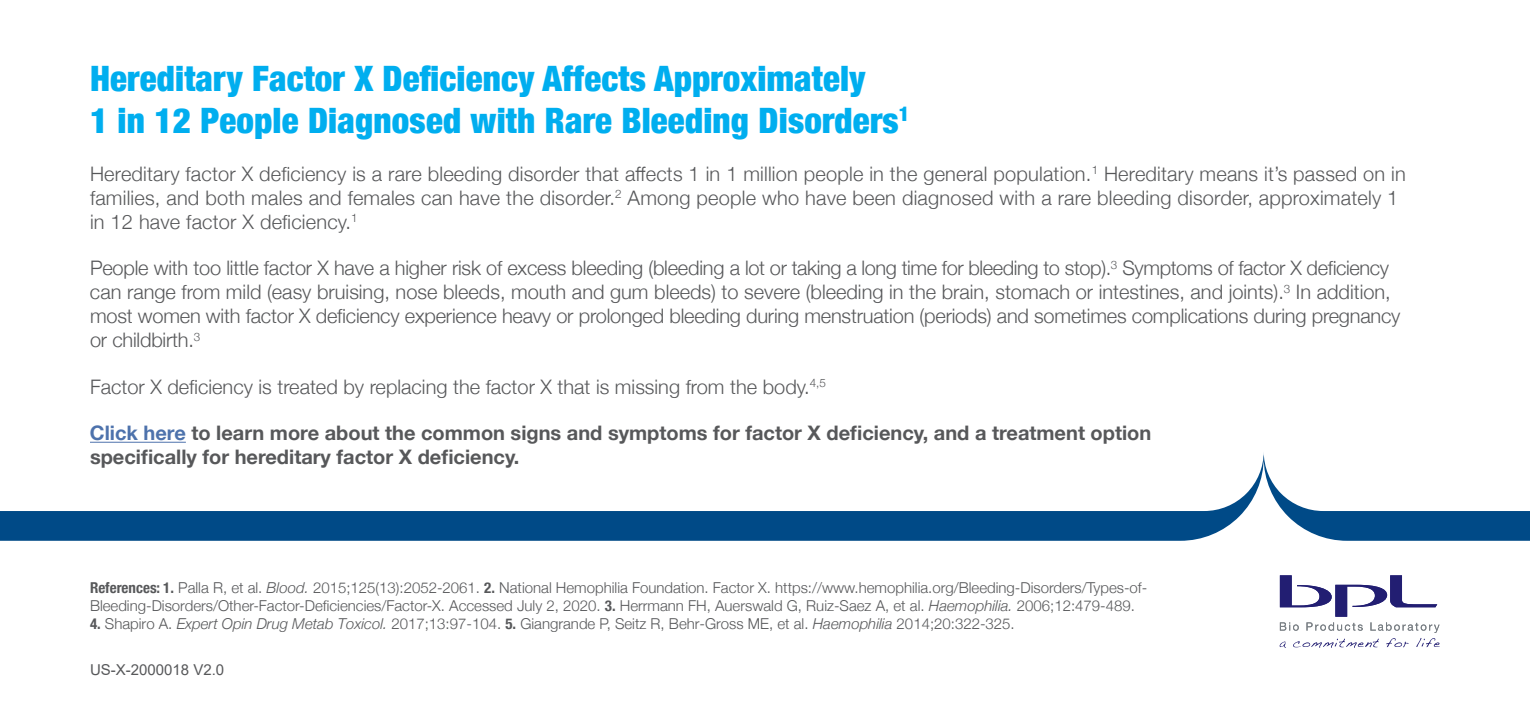
<style>
.page{position:relative;width:1530px;height:720px;background:#fff}
.page>*{position:absolute;margin:0;border:0;box-sizing:border-box;transform-origin:0 0}
.t1{font:900 condensed 35px/42px "Helvetica Neue";letter-spacing:.005em;color:#00aeef}
.t2{font:300 20px/24px "Helvetica Neue";color:#57585a}
.t3{font:700 20px/24px "Helvetica Neue";color:#57585a}
.t4{font:300 15px/18px "Helvetica Neue";color:#57585a}
.t5{font:15px "Arial";color:#57585a}
.s1{color:#4d72ac}
.s2{font-weight:700;font-stretch:condensed}
.s3{font-style:italic}
</style>
<div class="page">
<hr style="left:90px;top:442px;width:96px;height:1px;background:#4d72ac">
<svg style="left:1280px;top:575px;width:160px;height:73px"></svg>
<svg style="left:0;top:453px;width:1530px;height:88px"></svg>
<p class="t1" style="left:90px;top:56px;width:821px">Hereditary Factor X Deficiency Affects Approximately<br>1 in 12 People Diagnosed with Rare Bleeding Disorders<sup>1</sup></p>
<p class="t2" style="left:90px;top:160px;width:1317px">Hereditary factor X deficiency is a rare bleeding disorder that affects 1 in 1 million people in the general population.<sup>1</sup> Hereditary means it’s passed on in families, and both males and females can have the disorder.<sup>2</sup> Among people who have been diagnosed with a rare bleeding disorder, approximately 1 in 12 have factor X deficiency.<sup>1</sup></p>
<p class="t2" style="left:90px;top:255px;width:1312px">People with too little factor X have a higher risk of excess bleeding (bleeding a lot or taking a long time for bleeding to stop).<sup>3</sup> Symptoms of factor X deficiency can range from mild (easy bruising, nose bleeds, mouth and gum bleeds) to severe (bleeding in the brain, stomach or intestines, and joints).<sup>3</sup> In addition, most women with factor X deficiency experience heavy or prolonged bleeding during menstruation (periods) and sometimes complications during pregnancy or childbirth.<sup>3</sup></p>
<p class="t2" style="left:90px;top:373px;width:738px">Factor X deficiency is treated by replacing the factor X that is missing from the body.<sup>4,5</sup></p>
<p class="t3" style="left:90px;top:422px;width:1063px"><span class="s1">Click here</span> to learn more about the common signs and symptoms for factor X deficiency, and a treatment option specifically for hereditary factor X deficiency.</p>
<p class="t4" style="left:90px;top:578px;width:1059px"><span class="s2">References: 1.</span> Palla R, et al. <span class="s3">Blood.</span> 2015;125(13):2052-2061. <span class="s2">2.</span> National Hemophilia Foundation. Factor X. https://www.hemophilia.org/Bleeding-Disorders/Types-of-<br>Bleeding-Disorders/Other-Factor-Deficiencies/Factor-X. Accessed July 2, 2020. <span class="s2">3.</span> Herrmann FH, Auerswald G, Ruiz-Saez A, et al. <span class="s3">Haemophilia.</span> 2006;12:479-489.</p>
<p class="t4" style="left:90px;top:614px;width:926px"><span class="s2">4.</span> Shapiro A. <span class="s3">Expert Opin Drug Metab Toxicol.</span> 2017;13:97-104. <span class="s2">5.</span> Giangrande P, Seitz R, Behr-Gross ME, et al. <span class="s3">Haemophilia</span> 2014;20:322-325.</p>
<p class="t5" style="left:90px;top:660px;width:136px">US-X-2000018 V2.0</p>
</div>
